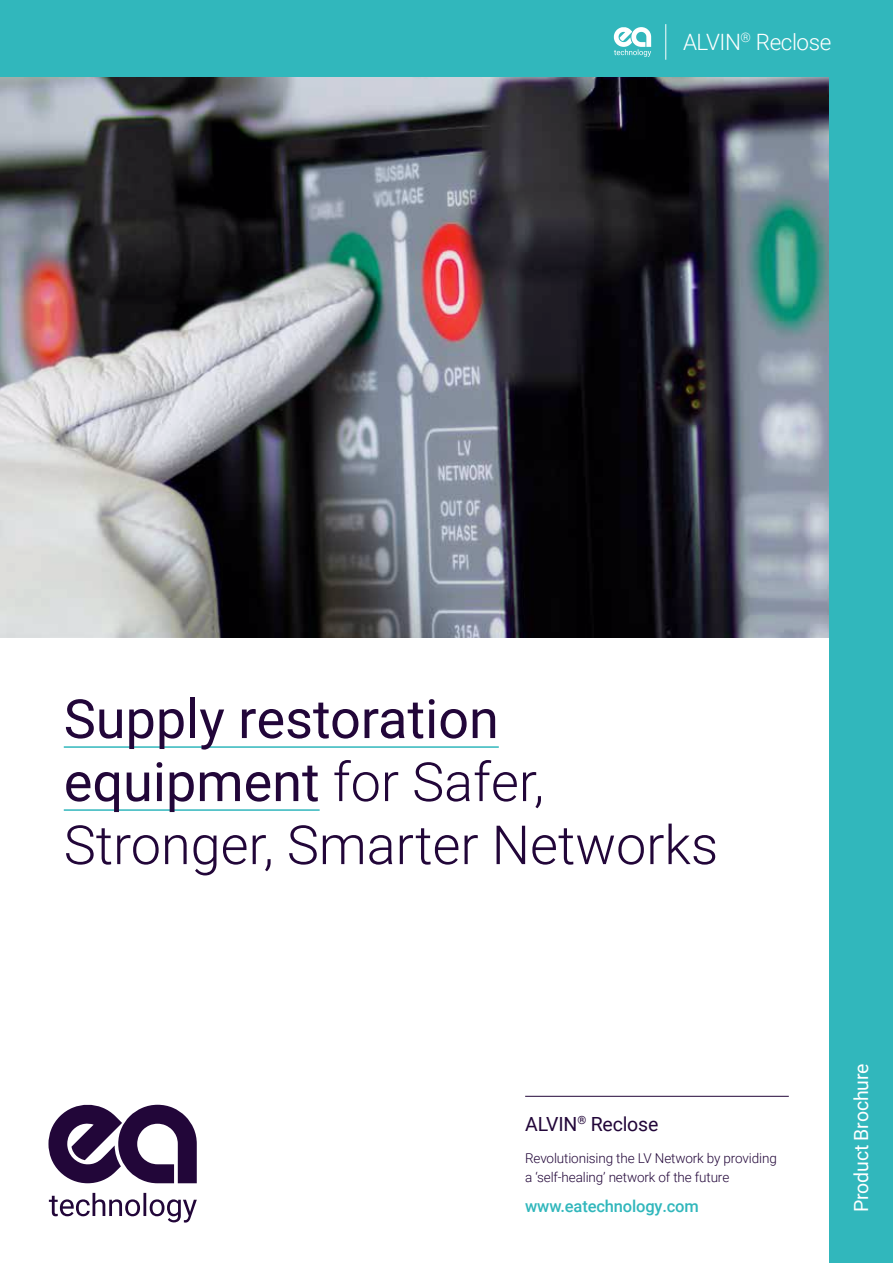
<style>
.page{position:relative;width:893px;height:1263px;background:#fff}
.page>*{position:absolute;margin:0;border:0;box-sizing:border-box;transform-origin:0 0}
.t1{font:300 54px/63px "Roboto";color:#220639}
.t2{font:300 22.5px "Roboto";letter-spacing:-.02em;color:#fff}
.t3{font:19.5px "Roboto";letter-spacing:-.01em;color:#fff}
.t4{font:19.5px "Roboto";letter-spacing:-.01em;color:#220639}
.t5{font:500 16.5px "Roboto";letter-spacing:-.01em;color:#31b7bc}
.t6{font:300 13.5px/19.5px "Roboto";letter-spacing:-.01em;color:#220639}
.s1{font-weight:400}
</style>
<div class="page">
<img style="left:0;top:77px;width:829px;height:561px">
<svg style="left:48px;top:1104px;width:149px;height:118px"></svg>
<div style="left:0;top:0;width:893px;height:77px;background:#31b7bc"></div>
<div style="left:829px;top:0;width:64px;height:1263px;background:#31b7bc"></div>
<hr style="left:64px;top:746px;width:435px;height:2px;background:#31b7bc">
<hr style="left:64px;top:809px;width:256px;height:2px;background:#31b7bc">
<hr style="left:525px;top:1096px;width:264px;height:1px;background:#220639">
<svg style="left:614px;top:27px;width:37px;height:30px"></svg>
<hr style="left:665px;top:24px;width:1px;height:36px;background:#fff">
<h2 class="t2" style="left:683px;top:26px;width:150px">ALVIN<sup>®</sup> Reclose</h2>
<h1 class="t1" style="left:64px;top:685px;width:656px"><span class="s1">Supply restoration equipment</span> for Safer,<br>Stronger, Smarter Networks</h1>
<h3 class="t4" style="left:525px;top:1110px;width:135px">ALVIN<sup>®</sup> Reclose</h3>
<p class="t6" style="left:525px;top:1148px;width:253px">Revolutionising the LV Network by providing a ‘self-healing’ network of the future</p>
<p class="t5" style="left:525px;top:1194px;width:175px">www.eatechnology.com</p>
<h3 class="t3" style="left:848px;top:1212px;width:150px;rotate:-90deg">Product Brochure</h3>
</div>
